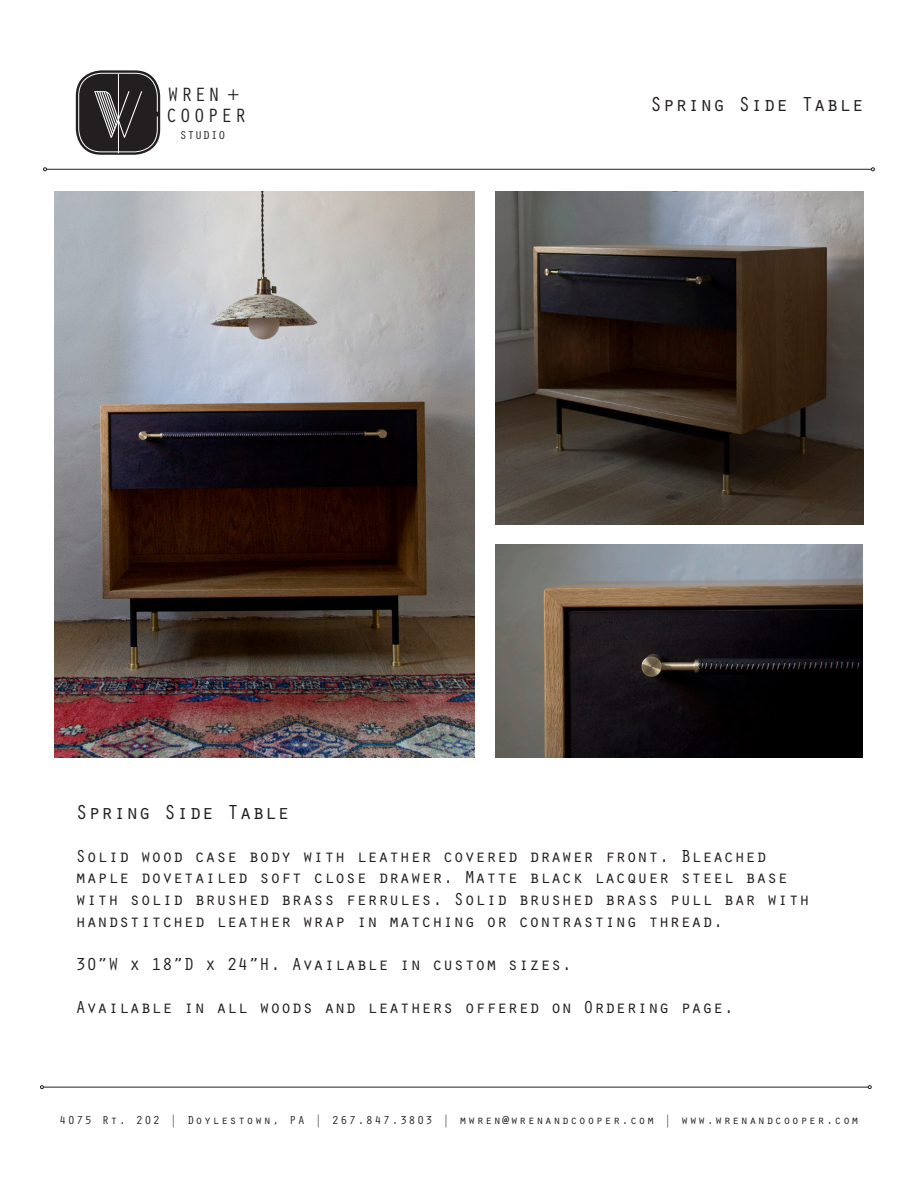
<style>
.page{position:relative;width:918px;height:1188px;background:#fff}
.page>*{position:absolute;margin:0;border:0;box-sizing:border-box;transform-origin:0 0}
.t1{font:65.7px "Typometry Regular";color:#fff;scale:1.08 1}
.t2{font:21px "Orator Std";color:#231f20}
.t3{font:19.95px/20.9px "Orator Std";letter-spacing:.09em;color:#231f20}
.t4{font:18px/21.6px "Orator Std";color:#231f20}
.t5{font:12px "Orator Std";letter-spacing:.11em;color:#231f20}
.t6{font:11.85px "Orator Std";color:#231f20;scale:1.09 1}
.s1{font-family:"Myriad Pro";font-stretch:condensed}
</style>
<div class="page">
<hr style="left:47px;top:169px;width:824px;height:1px;background:#231f20">
<svg style="left:43px;top:167px;width:4px;height:4px"></svg>
<svg style="left:871px;top:167px;width:4px;height:4px"></svg>
<hr style="left:43px;top:1087px;width:825px;height:1px;background:#231f20">
<svg style="left:40px;top:1085px;width:4px;height:4px"></svg>
<svg style="left:868px;top:1085px;width:4px;height:4px"></svg>
<svg style="left:75px;top:70px;width:86px;height:85px;background:#413d3e"></svg>
<hr style="left:118px;top:74px;width:1px;height:79px;background:#fff">
<hr style="left:146px;top:112px;width:13px;height:4px;background:#231f20">
<img style="left:54px;top:191px;width:421px;height:567px">
<img style="left:495px;top:191px;width:369px;height:333px">
<img style="left:495px;top:544px;width:367px;height:214px">
<p class="t1" style="left:93px;top:76px;width:49px">W</p>
<p class="t3" style="left:166px;top:83px;width:82px">WREN <span class="s1">+<br></span>COOPER</p>
<p class="t6" style="left:179px;top:126px;width:44px">STUDIO</p>
<p class="t2" style="left:650px;top:89px;width:216px">Spring Side Table</p>
<p class="t2" style="left:76px;top:797px;width:216px">Spring Side Table</p>
<p class="t4" style="left:76px;top:844px;width:736px">Solid wood case body with leather covered drawer front. Bleached maple dovetailed soft close drawer. Matte black lacquer steel base with solid brushed brass ferrules. Solid brushed brass pull bar with handstitched leather wrap in matching or contrasting thread.</p>
<p class="t4" style="left:76px;top:952px;width:498px">30”W x 18”D x 24”H. Available in custom sizes.</p>
<p class="t4" style="left:76px;top:995px;width:660px">Available in all woods and leathers offered on Ordering page.</p>
<p class="t5" style="left:59px;top:1112px;width:801px">4075 Rt. 202 | Doylestown, PA | 267.847.3803 | mwren@wrenandcooper.com | www.wrenandcooper.com</p>
</div>
